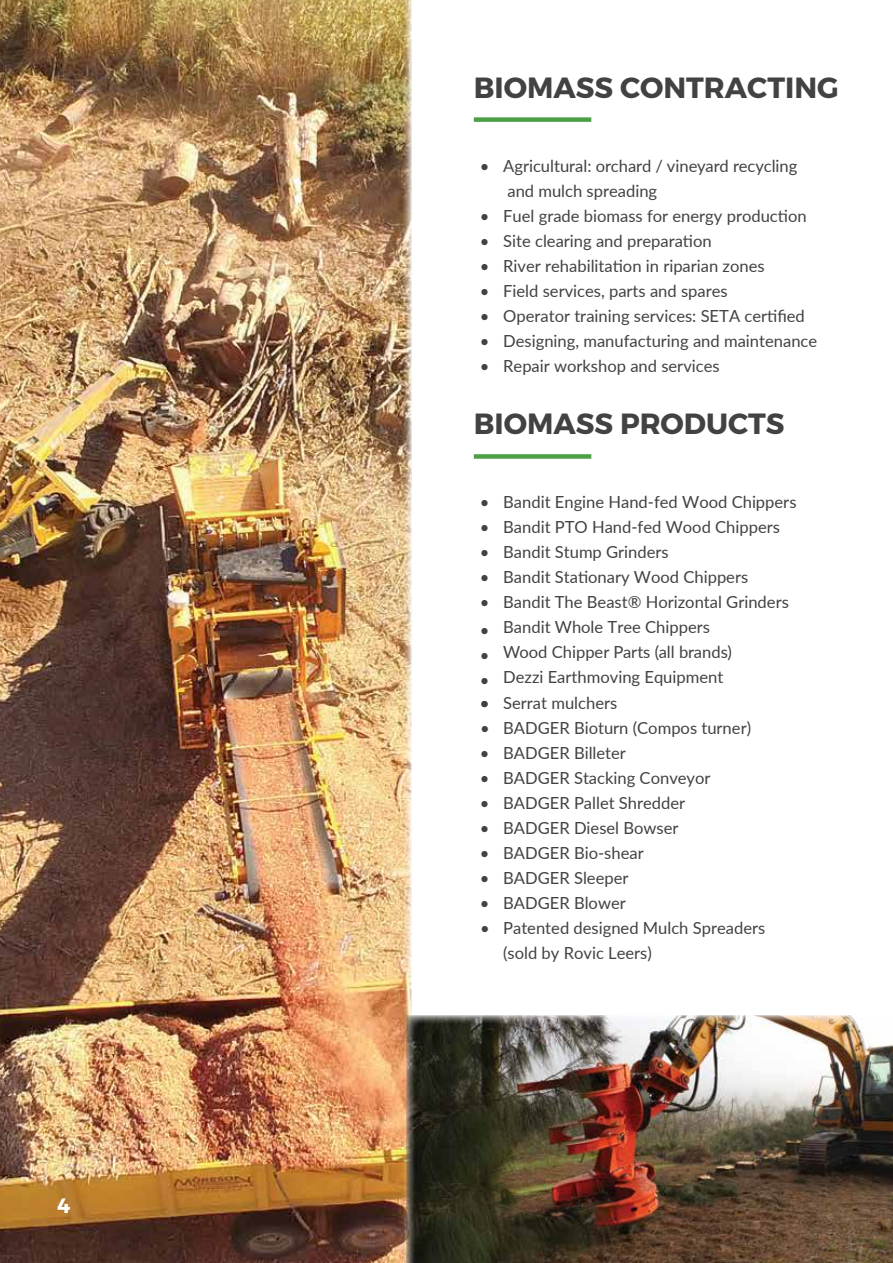
<style>
.page{position:relative;width:893px;height:1263px;background:#fff}
.page>*{position:absolute;margin:0;border:0;box-sizing:border-box;transform-origin:0 0}
.t1{font:700 29.25px "Montserrat";color:#424143}
.t2{font:700 20.85px "Montserrat";color:#fff}
.t3{font:16.65px/25px "Lato";color:#424143;text-align:justify}
</style>
<div class="page">
<img style="left:0;top:0;width:411px;height:1263px">
<div style="left:474px;top:117px;width:117px;height:5px;background:#4c9f45"></div>
<div style="left:474px;top:454px;width:117px;height:5px;background:#4c9f45"></div>
<img style="left:406px;top:1015px;width:487px;height:248px">
<p class="t2" style="left:57px;top:1193px;width:15px">4</p>
<h1 class="t1" style="left:474px;top:70px;width:366px">BIOMASS CONTRACTING</h1>
<p class="t3" style="left:503px;top:152px;width:316px;text-align:left;text-indent:-23px">• Agricultural: orchard / vineyard recycling and mulch spreading<br>Fuel grade biomass for energy production Site clearing and preparation<br>River rehabilitation in riparian zones<br>Field services, parts and spares<br>Operator training services: SETA certified Designing, manufacturing and maintenance Repair workshop and services</p>
<p class="t3" style="left:480px;top:202px;width:11px">• • • • • •</p>
<p class="t3" style="left:480px;top:352px;width:11px">•</p>
<h1 class="t1" style="left:474px;top:406px;width:312px">BIOMASS PRODUCTS</h1>
<p class="t3" style="left:503px;top:489px;width:295px;text-align:left;text-indent:-23px">• Bandit Engine Hand-fed Wood Chippers<br>Bandit PTO Hand-fed Wood Chippers<br>Bandit Stump Grinders<br>Bandit Stationary Wood Chippers<br>Bandit The Beast® Horizontal Grinders<br>Bandit Whole Tree Chippers<br>Wood Chipper Parts (all brands)<br>Dezzi Earthmoving Equipment<br>Serrat mulchers<br>BADGER Bioturn (Compos turner)<br>BADGER Billeter<br>BADGER Stacking Conveyor<br>BADGER Pallet Shredder<br>BADGER Diesel Bowser<br>BADGER Bio-shear<br>BADGER Sleeper<br>BADGER Blower<br>Patented designed Mulch Spreaders (sold by Rovic Leers)</p>
<p class="t3" style="left:480px;top:514px;width:11px">• • • •</p>
<p class="t3" style="left:480px;top:616px;width:11px">• • •</p>
<p class="t3" style="left:480px;top:689px;width:11px">•</p>
<p class="t3" style="left:480px;top:714px;width:11px">•</p>
<p class="t3" style="left:480px;top:739px;width:11px">•</p>
<p class="t3" style="left:480px;top:764px;width:11px">• • •</p>
<p class="t3" style="left:480px;top:839px;width:11px">•</p>
<p class="t3" style="left:480px;top:865px;width:11px">• •</p>
<p class="t3" style="left:480px;top:915px;width:11px">•</p>
</div>
